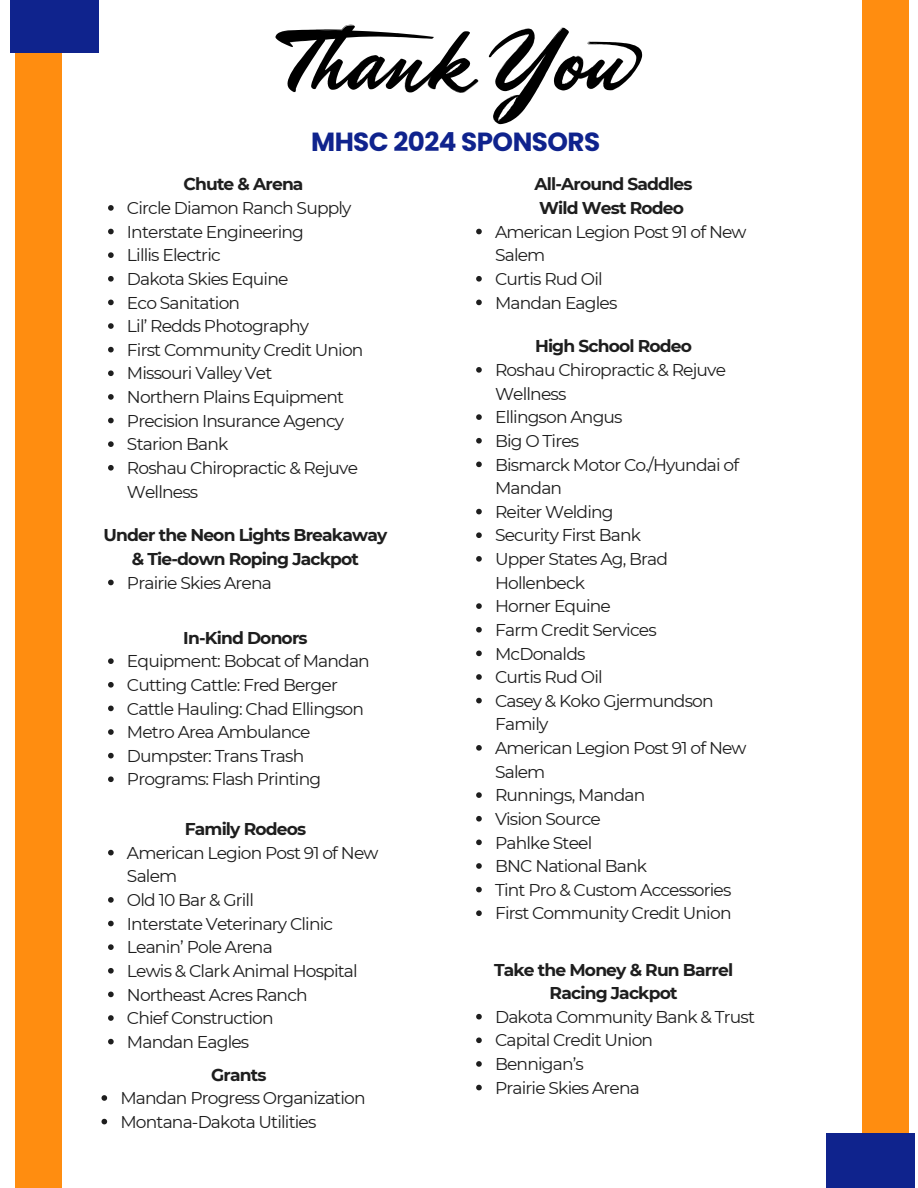
<style>
.page{position:relative;width:918px;height:1188px;background:#fff}
.page>*{position:absolute;margin:0;border:0;box-sizing:border-box;transform-origin:0 0}
.t1{font:700 26.25px "Poppins";letter-spacing:-.02em;color:#0f238d}
.t2{font:17.1px/23.7px "Montserrat";letter-spacing:-.05em;color:#1e1e1e}
.t3{font:700 17.1px/23.7px "Montserrat";letter-spacing:-.05em;color:#1e1e1e;text-align:center}
</style>
<div class="page">
<div style="left:16px;top:0;width:46px;height:1188px;background:#ff8d10"></div>
<div style="left:10px;top:0;width:88px;height:53px;background:#0f238d"></div>
<svg style="left:275px;top:25px;width:367px;height:99px"></svg>
<svg style="left:108px;top:205px;width:6px;height:6px"></svg>
<svg style="left:108px;top:229px;width:6px;height:5px"></svg>
<svg style="left:108px;top:252px;width:6px;height:6px"></svg>
<svg style="left:108px;top:276px;width:6px;height:6px"></svg>
<svg style="left:108px;top:300px;width:6px;height:5px"></svg>
<svg style="left:108px;top:323px;width:6px;height:6px"></svg>
<svg style="left:108px;top:347px;width:6px;height:5px"></svg>
<svg style="left:108px;top:370px;width:6px;height:6px"></svg>
<svg style="left:108px;top:394px;width:6px;height:6px"></svg>
<svg style="left:108px;top:418px;width:6px;height:5px"></svg>
<svg style="left:108px;top:441px;width:6px;height:6px"></svg>
<svg style="left:108px;top:465px;width:6px;height:6px"></svg>
<svg style="left:476px;top:229px;width:6px;height:5px"></svg>
<svg style="left:476px;top:276px;width:6px;height:6px"></svg>
<svg style="left:476px;top:300px;width:6px;height:5px"></svg>
<svg style="left:476px;top:367px;width:6px;height:6px"></svg>
<svg style="left:476px;top:414px;width:6px;height:6px"></svg>
<svg style="left:476px;top:438px;width:6px;height:6px"></svg>
<svg style="left:476px;top:462px;width:6px;height:5px"></svg>
<svg style="left:476px;top:509px;width:6px;height:5px"></svg>
<svg style="left:476px;top:532px;width:6px;height:6px"></svg>
<svg style="left:476px;top:556px;width:6px;height:6px"></svg>
<svg style="left:476px;top:603px;width:6px;height:6px"></svg>
<svg style="left:476px;top:627px;width:6px;height:6px"></svg>
<svg style="left:476px;top:651px;width:6px;height:5px"></svg>
<svg style="left:476px;top:674px;width:6px;height:6px"></svg>
<svg style="left:476px;top:698px;width:6px;height:5px"></svg>
<svg style="left:476px;top:745px;width:6px;height:6px"></svg>
<svg style="left:476px;top:792px;width:6px;height:6px"></svg>
<svg style="left:476px;top:816px;width:6px;height:6px"></svg>
<svg style="left:476px;top:840px;width:6px;height:5px"></svg>
<svg style="left:476px;top:863px;width:6px;height:6px"></svg>
<svg style="left:476px;top:887px;width:6px;height:5px"></svg>
<svg style="left:476px;top:910px;width:6px;height:6px"></svg>
<svg style="left:108px;top:658px;width:6px;height:6px"></svg>
<svg style="left:108px;top:682px;width:6px;height:6px"></svg>
<svg style="left:108px;top:706px;width:6px;height:5px"></svg>
<svg style="left:108px;top:729px;width:6px;height:6px"></svg>
<svg style="left:108px;top:753px;width:6px;height:5px"></svg>
<svg style="left:108px;top:776px;width:6px;height:6px"></svg>
<svg style="left:476px;top:1014px;width:6px;height:5px"></svg>
<svg style="left:476px;top:1037px;width:6px;height:6px"></svg>
<svg style="left:476px;top:1061px;width:6px;height:6px"></svg>
<svg style="left:476px;top:1085px;width:6px;height:5px"></svg>
<svg style="left:108px;top:850px;width:6px;height:5px"></svg>
<svg style="left:108px;top:897px;width:6px;height:6px"></svg>
<svg style="left:108px;top:921px;width:6px;height:5px"></svg>
<svg style="left:108px;top:944px;width:6px;height:6px"></svg>
<svg style="left:108px;top:968px;width:6px;height:6px"></svg>
<svg style="left:108px;top:992px;width:6px;height:5px"></svg>
<svg style="left:108px;top:1015px;width:6px;height:6px"></svg>
<svg style="left:108px;top:1039px;width:6px;height:5px"></svg>
<svg style="left:102px;top:1095px;width:5px;height:6px"></svg>
<svg style="left:102px;top:1119px;width:5px;height:5px"></svg>
<svg style="left:108px;top:580px;width:6px;height:5px"></svg>
<div style="left:863px;top:0;width:46px;height:1188px;background:#ff8d10"></div>
<div style="left:826px;top:1133px;width:88px;height:55px;background:#0f238d"></div>
<p class="t1" style="left:311px;top:123px;width:291px">MHSC 2024 SPONSORS</p>
<h1 class="t3" style="left:183px;top:172px;width:122px">Chute &amp; Arena</h1>
<h2 class="t2" style="left:127px;top:196px;width:226px">Circle Diamon Ranch Supply</h2>
<p class="t2" style="left:127px;top:220px;width:178px">Interstate Engineering</p>
<p class="t2" style="left:127px;top:243px;width:95px">Lillis Electric</p>
<p class="t2" style="left:127px;top:267px;width:163px">Dakota Skies Equine</p>
<p class="t2" style="left:127px;top:291px;width:115px">Eco Sanitation</p>
<p class="t2" style="left:127px;top:314px;width:184px">Lil’ Redds Photography</p>
<p class="t2" style="left:127px;top:338px;width:238px">First Community Credit Union</p>
<p class="t2" style="left:127px;top:361px;width:147px">Missouri Valley Vet</p>
<p class="t2" style="left:127px;top:385px;width:219px">Northern Plains Equipment</p>
<p class="t2" style="left:127px;top:409px;width:219px">Precision Insurance Agency</p>
<p class="t2" style="left:127px;top:432px;width:103px">Starion Bank</p>
<p class="t2" style="left:127px;top:456px;width:233px">Roshau Chiropractic &amp; Rejuve<br>Wellness</p>
<h2 class="t3" style="left:104px;top:523px;width:285px">Under the Neon Lights Breakaway &amp; Tie-down Roping Jackpot</h2>
<p class="t2" style="left:127px;top:571px;width:146px">Prairie Skies Arena</p>
<p class="t3" style="left:183px;top:626px;width:126px">In-Kind Donors</p>
<h2 class="t2" style="left:127px;top:649px;width:244px">Equipment: Bobcat of Mandan</h2>
<p class="t2" style="left:127px;top:673px;width:212px">Cutting Cattle: Fred Berger</p>
<h2 class="t2" style="left:127px;top:697px;width:239px">Cattle Hauling: Chad Ellingson</h2>
<p class="t2" style="left:127px;top:720px;width:185px">Metro Area Ambulance</p>
<p class="t2" style="left:127px;top:744px;width:179px">Dumpster: Trans Trash</p>
<p class="t2" style="left:127px;top:767px;width:196px">Programs: Flash Printing</p>
<p class="t3" style="left:185px;top:817px;width:123px">Family Rodeos</p>
<p class="t2" style="left:127px;top:841px;width:253px">American Legion Post 91 of New<br>Salem</p>
<p class="t2" style="left:127px;top:888px;width:129px">Old 10 Bar &amp; Grill</p>
<p class="t2" style="left:127px;top:912px;width:208px">Interstate Veterinary Clinic</p>
<p class="t2" style="left:127px;top:935px;width:147px">Leanin’ Pole Arena</p>
<p class="t2" style="left:127px;top:959px;width:232px">Lewis &amp; Clark Animal Hospital</p>
<p class="t2" style="left:127px;top:983px;width:182px">Northeast Acres Ranch</p>
<h2 class="t2" style="left:127px;top:1006px;width:148px">Chief Construction</h2>
<p class="t2" style="left:127px;top:1030px;width:124px">Mandan Eagles</p>
<p class="t3" style="left:211px;top:1063px;width:57px">Grants</p>
<p class="t2" style="left:120px;top:1086px;width:247px">Mandan Progress Organization</p>
<p class="t2" style="left:120px;top:1110px;width:198px">Montana-Dakota Utilities</p>
<p class="t3" style="left:535px;top:172px;width:159px;text-align:left">All-Around Saddles<br>Wild West Rodeo</p>
<h2 class="t2" style="left:495px;top:220px;width:253px">American Legion Post 91 of New<br>Salem</h2>
<p class="t2" style="left:495px;top:267px;width:109px">Curtis Rud Oil</p>
<p class="t2" style="left:495px;top:291px;width:124px">Mandan Eagles</p>
<p class="t3" style="left:535px;top:334px;width:159px">High School Rodeo</p>
<h2 class="t2" style="left:495px;top:358px;width:233px">Roshau Chiropractic &amp; Rejuve<br>Wellness</h2>
<p class="t2" style="left:495px;top:405px;width:129px">Ellingson Angus</p>
<p class="t2" style="left:495px;top:429px;width:86px">Big O Tires</p>
<p class="t2" style="left:495px;top:453px;width:246px">Bismarck Motor Co./Hyundai of<br>Mandan</p>
<p class="t2" style="left:495px;top:500px;width:120px">Reiter Welding</p>
<p class="t2" style="left:495px;top:523px;width:148px">Security First Bank</p>
<p class="t2" style="left:495px;top:547px;width:175px">Upper States Ag, Brad<br>Hollenbeck</p>
<p class="t2" style="left:495px;top:594px;width:117px">Horner Equine</p>
<p class="t2" style="left:495px;top:618px;width:163px">Farm Credit Services</p>
<p class="t2" style="left:495px;top:642px;width:92px">McDonalds</p>
<p class="t2" style="left:495px;top:665px;width:109px">Curtis Rud Oil</p>
<p class="t2" style="left:495px;top:689px;width:220px">Casey &amp; Koko Gjermundson<br>Family</p>
<p class="t2" style="left:495px;top:736px;width:253px">American Legion Post 91 of New<br>Salem</p>
<p class="t2" style="left:495px;top:783px;width:152px">Runnings, Mandan</p>
<p class="t2" style="left:495px;top:807px;width:107px">Vision Source</p>
<p class="t2" style="left:495px;top:831px;width:99px">Pahlke Steel</p>
<p class="t2" style="left:495px;top:854px;width:154px">BNC National Bank</p>
<p class="t2" style="left:495px;top:878px;width:238px">Tint Pro &amp; Custom Accessories</p>
<p class="t2" style="left:495px;top:901px;width:238px">First Community Credit Union</p>
<p class="t3" style="left:494px;top:958px;width:241px">Take the Money &amp; Run Barrel<br>Racing Jackpot</p>
<p class="t2" style="left:495px;top:1005px;width:261px">Dakota Community Bank &amp; Trust</p>
<p class="t2" style="left:495px;top:1029px;width:160px">Capital Credit Union</p>
<h2 class="t2" style="left:495px;top:1052px;width:90px">Bennigan’s</h2>
<p class="t2" style="left:495px;top:1076px;width:146px">Prairie Skies Arena</p>
</div>
